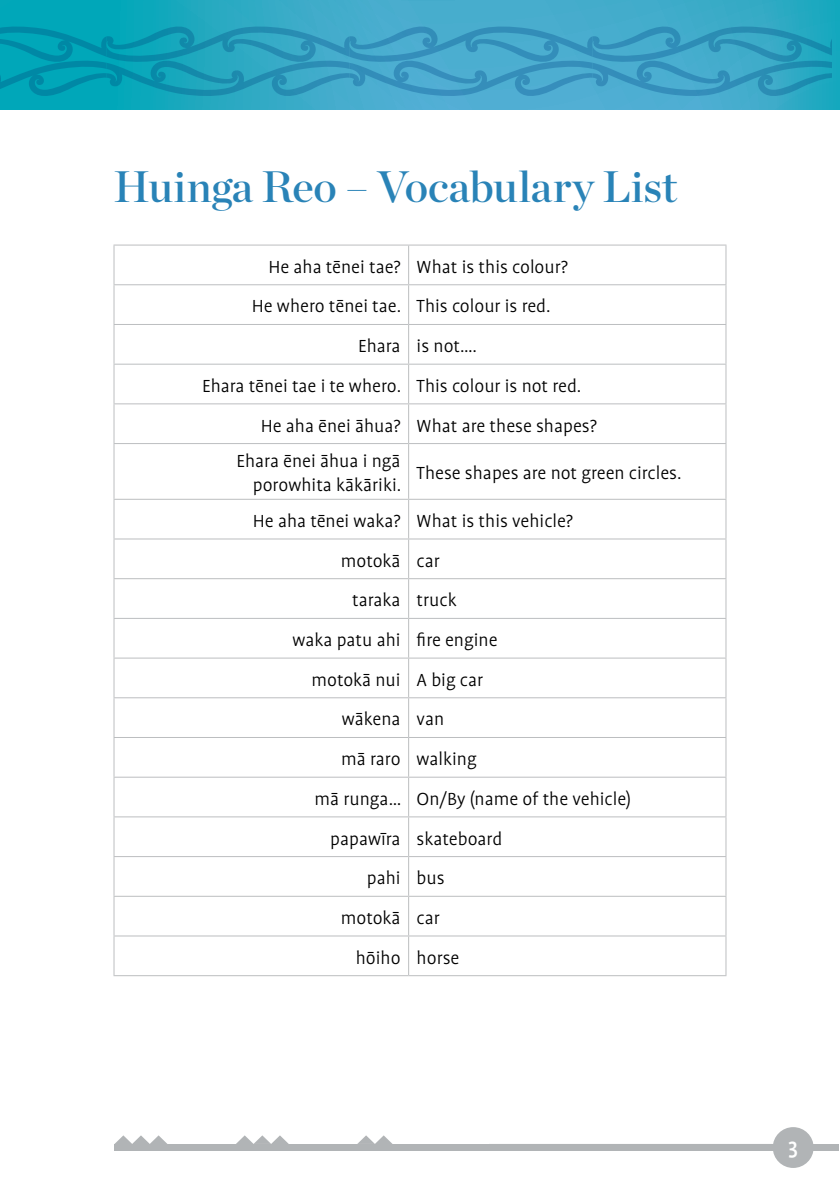
<style>
.page{position:relative;width:840px;height:1191px;background:#fff}
.page>*{position:absolute;margin:0;border:0;box-sizing:border-box;transform-origin:0 0}
.t1{font:44px "Chronicle Display Semi";color:#2983b7}
.t2{font:500 24px "Profile Pro";color:#fff}
.t3{font:300 20px/24px "Profile Pro";color:#000;text-align:right}
</style>
<div class="page">
<svg style="left:0;top:0;width:839px;height:109px;background:#30aac6"></svg>
<svg style="left:0;top:22px;width:831px;height:78px;background:#2ea1c0"></svg>
<div style="left:114px;top:1144px;width:724px;height:6px;background:#b1b4b6"></div>
<svg style="left:115px;top:1135px;width:52px;height:9px"></svg>
<svg style="left:236px;top:1135px;width:52px;height:9px"></svg>
<svg style="left:357px;top:1135px;width:35px;height:9px"></svg>
<div style="left:772px;top:1127px;width:41px;height:41px;background:#b1b4b6;border-radius:50%"></div>
<hr style="left:113px;top:244px;width:295px;height:1px;background:#bcbec0">
<hr style="left:113px;top:245px;width:1px;height:39px;background:#bcbec0">
<hr style="left:408px;top:244px;width:318px;height:1px;background:#bcbec0">
<hr style="left:408px;top:245px;width:1px;height:39px;background:#bcbec0">
<hr style="left:725px;top:245px;width:1px;height:39px;background:#bcbec0">
<hr style="left:113px;top:284px;width:295px;height:1px;background:#bcbec0">
<hr style="left:113px;top:285px;width:1px;height:39px;background:#bcbec0">
<hr style="left:408px;top:284px;width:318px;height:1px;background:#bcbec0">
<hr style="left:408px;top:285px;width:1px;height:39px;background:#bcbec0">
<hr style="left:725px;top:285px;width:1px;height:39px;background:#bcbec0">
<hr style="left:113px;top:324px;width:295px;height:1px;background:#bcbec0">
<hr style="left:113px;top:325px;width:1px;height:39px;background:#bcbec0">
<hr style="left:408px;top:324px;width:318px;height:1px;background:#bcbec0">
<hr style="left:408px;top:325px;width:1px;height:39px;background:#bcbec0">
<hr style="left:725px;top:325px;width:1px;height:39px;background:#bcbec0">
<hr style="left:113px;top:364px;width:295px;height:1px;background:#bcbec0">
<hr style="left:113px;top:365px;width:1px;height:38px;background:#bcbec0">
<hr style="left:408px;top:364px;width:318px;height:1px;background:#bcbec0">
<hr style="left:408px;top:365px;width:1px;height:38px;background:#bcbec0">
<hr style="left:725px;top:365px;width:1px;height:38px;background:#bcbec0">
<hr style="left:113px;top:403px;width:295px;height:1px;background:#bcbec0">
<hr style="left:113px;top:404px;width:1px;height:39px;background:#bcbec0">
<hr style="left:408px;top:403px;width:318px;height:1px;background:#bcbec0">
<hr style="left:408px;top:404px;width:1px;height:39px;background:#bcbec0">
<hr style="left:725px;top:404px;width:1px;height:39px;background:#bcbec0">
<hr style="left:113px;top:443px;width:295px;height:1px;background:#bcbec0">
<hr style="left:113px;top:444px;width:1px;height:55px;background:#bcbec0">
<hr style="left:408px;top:443px;width:318px;height:1px;background:#bcbec0">
<hr style="left:408px;top:444px;width:1px;height:55px;background:#bcbec0">
<hr style="left:725px;top:444px;width:1px;height:55px;background:#bcbec0">
<hr style="left:113px;top:499px;width:295px;height:1px;background:#bcbec0">
<hr style="left:113px;top:500px;width:1px;height:38px;background:#bcbec0">
<hr style="left:408px;top:499px;width:318px;height:1px;background:#bcbec0">
<hr style="left:408px;top:500px;width:1px;height:38px;background:#bcbec0">
<hr style="left:725px;top:500px;width:1px;height:38px;background:#bcbec0">
<hr style="left:113px;top:538px;width:295px;height:1px;background:#bcbec0">
<hr style="left:113px;top:539px;width:1px;height:39px;background:#bcbec0">
<hr style="left:408px;top:538px;width:318px;height:1px;background:#bcbec0">
<hr style="left:408px;top:539px;width:1px;height:39px;background:#bcbec0">
<hr style="left:725px;top:539px;width:1px;height:39px;background:#bcbec0">
<hr style="left:113px;top:578px;width:295px;height:1px;background:#bcbec0">
<hr style="left:113px;top:579px;width:1px;height:39px;background:#bcbec0">
<hr style="left:408px;top:578px;width:318px;height:1px;background:#bcbec0">
<hr style="left:408px;top:579px;width:1px;height:39px;background:#bcbec0">
<hr style="left:725px;top:579px;width:1px;height:39px;background:#bcbec0">
<hr style="left:113px;top:618px;width:295px;height:1px;background:#bcbec0">
<hr style="left:113px;top:619px;width:1px;height:38px;background:#bcbec0">
<hr style="left:408px;top:618px;width:318px;height:1px;background:#bcbec0">
<hr style="left:408px;top:619px;width:1px;height:38px;background:#bcbec0">
<hr style="left:725px;top:619px;width:1px;height:38px;background:#bcbec0">
<hr style="left:113px;top:657px;width:295px;height:1px;background:#bcbec0">
<hr style="left:113px;top:658px;width:1px;height:39px;background:#bcbec0">
<hr style="left:408px;top:657px;width:318px;height:1px;background:#bcbec0">
<hr style="left:408px;top:658px;width:1px;height:39px;background:#bcbec0">
<hr style="left:725px;top:658px;width:1px;height:39px;background:#bcbec0">
<hr style="left:113px;top:697px;width:295px;height:1px;background:#bcbec0">
<hr style="left:113px;top:698px;width:1px;height:39px;background:#bcbec0">
<hr style="left:408px;top:697px;width:318px;height:1px;background:#bcbec0">
<hr style="left:408px;top:698px;width:1px;height:39px;background:#bcbec0">
<hr style="left:725px;top:698px;width:1px;height:39px;background:#bcbec0">
<hr style="left:113px;top:737px;width:295px;height:1px;background:#bcbec0">
<hr style="left:113px;top:738px;width:1px;height:38px;background:#bcbec0">
<hr style="left:408px;top:737px;width:318px;height:1px;background:#bcbec0">
<hr style="left:408px;top:738px;width:1px;height:38px;background:#bcbec0">
<hr style="left:725px;top:738px;width:1px;height:38px;background:#bcbec0">
<hr style="left:113px;top:776px;width:295px;height:1px;background:#bcbec0">
<hr style="left:113px;top:777px;width:1px;height:39px;background:#bcbec0">
<hr style="left:408px;top:776px;width:318px;height:1px;background:#bcbec0">
<hr style="left:408px;top:777px;width:1px;height:39px;background:#bcbec0">
<hr style="left:725px;top:777px;width:1px;height:39px;background:#bcbec0">
<hr style="left:113px;top:816px;width:295px;height:1px;background:#bcbec0">
<hr style="left:113px;top:817px;width:1px;height:39px;background:#bcbec0">
<hr style="left:408px;top:816px;width:318px;height:1px;background:#bcbec0">
<hr style="left:408px;top:817px;width:1px;height:39px;background:#bcbec0">
<hr style="left:725px;top:817px;width:1px;height:39px;background:#bcbec0">
<hr style="left:113px;top:856px;width:295px;height:1px;background:#bcbec0">
<hr style="left:113px;top:857px;width:1px;height:38px;background:#bcbec0">
<hr style="left:408px;top:856px;width:318px;height:1px;background:#bcbec0">
<hr style="left:408px;top:857px;width:1px;height:38px;background:#bcbec0">
<hr style="left:725px;top:857px;width:1px;height:38px;background:#bcbec0">
<hr style="left:113px;top:895px;width:295px;height:1px;background:#bcbec0">
<hr style="left:113px;top:896px;width:1px;height:39px;background:#bcbec0">
<hr style="left:408px;top:895px;width:318px;height:1px;background:#bcbec0">
<hr style="left:408px;top:896px;width:1px;height:39px;background:#bcbec0">
<hr style="left:725px;top:896px;width:1px;height:39px;background:#bcbec0">
<hr style="left:113px;top:935px;width:295px;height:1px;background:#bcbec0">
<hr style="left:113px;top:936px;width:1px;height:39px;background:#bcbec0">
<hr style="left:113px;top:975px;width:295px;height:1px;background:#bcbec0">
<hr style="left:408px;top:935px;width:318px;height:1px;background:#bcbec0">
<hr style="left:408px;top:936px;width:1px;height:39px;background:#bcbec0">
<hr style="left:725px;top:936px;width:1px;height:39px;background:#bcbec0">
<hr style="left:408px;top:975px;width:318px;height:1px;background:#bcbec0">
<h1 class="t1" style="left:113px;top:152px;width:565px">Huinga Reo – Vocabulary List</h1>
<p class="t3" style="left:268px;top:255px;width:301px">He aha tēnei tae? What is this colour?</p>
<p class="t3" style="left:252px;top:295px;width:300px">He whero tēnei tae. This colour is red.</p>
<p class="t3" style="left:358px;top:335px;width:120px">Ehara is not….</p>
<p class="t3" style="left:202px;top:375px;width:380px">Ehara tēnei tae i te whero. This colour is not red.</p>
<p class="t3" style="left:260px;top:414px;width:337px">He aha ēnei āhua? What are these shapes?</p>
<p class="t3" style="left:236px;top:450px;width:166px">Ehara ēnei āhua i ngā porowhita kākāriki.</p>
<p class="t3" style="left:416px;top:462px;width:266px">These shapes are not green circles.</p>
<p class="t3" style="left:253px;top:510px;width:321px">He aha tēnei waka? What is this vehicle?</p>
<p class="t3" style="left:341px;top:549px;width:100px">motokā car</p>
<p class="t3" style="left:352px;top:589px;width:106px">taraka truck</p>
<p class="t3" style="left:292px;top:629px;width:206px">waka patu ahi fire engine</p>
<p class="t3" style="left:311px;top:668px;width:173px">motokā nui A big car</p>
<p class="t3" style="left:341px;top:708px;width:104px">wākena van</p>
<p class="t3" style="left:341px;top:748px;width:137px">mā raro walking</p>
<p class="t3" style="left:314px;top:787px;width:318px">mā runga… On/By (name of the vehicle)</p>
<p class="t3" style="left:330px;top:827px;width:173px">papawīra skateboard</p>
<p class="t3" style="left:366px;top:867px;width:79px">pahi bus</p>
<p class="t3" style="left:341px;top:906px;width:100px">motokā car</p>
<p class="t3" style="left:355px;top:946px;width:105px">hōiho horse</p>
<p class="t2" style="left:787px;top:1132px;width:11px">3</p>
</div>
